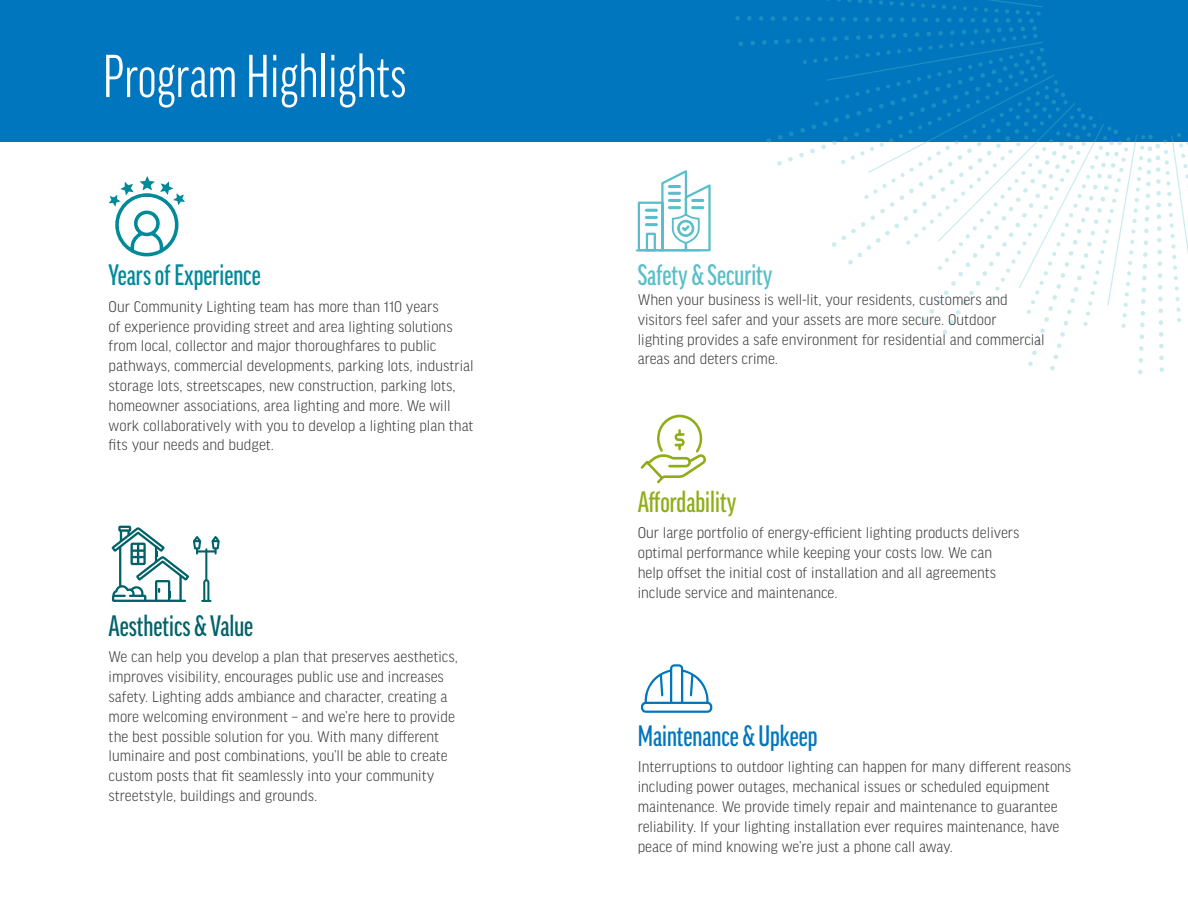
<style>
.page{position:relative;width:1188px;height:918px;background:#fff}
.page>*{position:absolute;margin:0;border:0;box-sizing:border-box;transform-origin:0 0}
.t1{font:extra-condensed 58.35px "Good Pro";color:#fff}
.t2{font:500 extra-condensed 28.5px "Good Pro";color:#0076be}
.t3{font:500 extra-condensed 28.5px "Good Pro";color:#008999}
.t4{font:500 extra-condensed 28.5px "Good Pro";color:#006269}
.t5{font:500 extra-condensed 28.5px "Good Pro";color:#59bec9}
.t6{font:500 extra-condensed 28.5px "Good Pro";color:#8fad15}
.t7{font:300 16.5px/19.8px "Good Headline Pro Narr";color:#3e3e3f}
</style>
<div class="page">
<div style="left:0;top:0;width:1188px;height:141px;background:#0076be"></div>
<svg style="left:733px;top:0;width:455px;height:375px"></svg>
<svg style="left:109px;top:176px;width:76px;height:81px"></svg>
<svg style="left:641px;top:415px;width:65px;height:68px"></svg>
<svg style="left:637px;top:170px;width:74px;height:82px"></svg>
<svg style="left:112px;top:526px;width:108px;height:76px"></svg>
<svg style="left:641px;top:664px;width:71px;height:49px"></svg>
<hr style="left:637px;top:250px;width:63px;height:1px;background:#59bec9">
<h1 class="t1" style="left:103px;top:44px;width:305px">Program Highlights</h1>
<h2 class="t3" style="left:109px;top:259px;width:154px">Years of Experience</h2>
<p class="t7" style="left:109px;top:297px;width:366px">Our Community Lighting team has more than 110 years<br>of experience providing street and area lighting solutions from local, collector and major thoroughfares to public pathways, commercial developments, parking lots, industrial storage lots, streetscapes, new construction, parking lots, homeowner associations, area lighting and more. We will work collaboratively with you to develop a lighting plan that fits your needs and budget.</p>
<h2 class="t4" style="left:109px;top:610px;width:146px">Aesthetics &amp; Value</h2>
<p class="t7" style="left:109px;top:647px;width:351px">We can help you develop a plan that preserves aesthetics, improves visibility, encourages public use and increases safety. Lighting adds ambiance and character, creating a more welcoming environment – and we’re here to provide the best possible solution for you. With many different luminaire and post combinations, you’ll be able to create custom posts that fit seamlessly into your community streetstyle, buildings and grounds.</p>
<h2 class="t5" style="left:638px;top:259px;width:136px">Safety &amp; Security</h2>
<p class="t7" style="left:638px;top:290px;width:408px">When your business is well-lit, your residents, customers and visitors feel safer and your assets are more secure. Outdoor lighting provides a safe environment for residential and commercial areas and deters crime.</p>
<h2 class="t6" style="left:638px;top:486px;width:100px">Affordability</h2>
<p class="t7" style="left:638px;top:523px;width:383px">Our large portfolio of energy-efficient lighting products delivers optimal performance while keeping your costs low. We can help offset the initial cost of installation and all agreements include service and maintenance.</p>
<h2 class="t2" style="left:638px;top:720px;width:181px">Maintenance &amp; Upkeep</h2>
<p class="t7" style="left:638px;top:757px;width:435px">Interruptions to outdoor lighting can happen for many different reasons including power outages, mechanical issues or scheduled equipment maintenance. We provide timely repair and maintenance to guarantee reliability. If your lighting installation ever requires maintenance, have peace of mind knowing we’re just a phone call away.</p>
</div>
